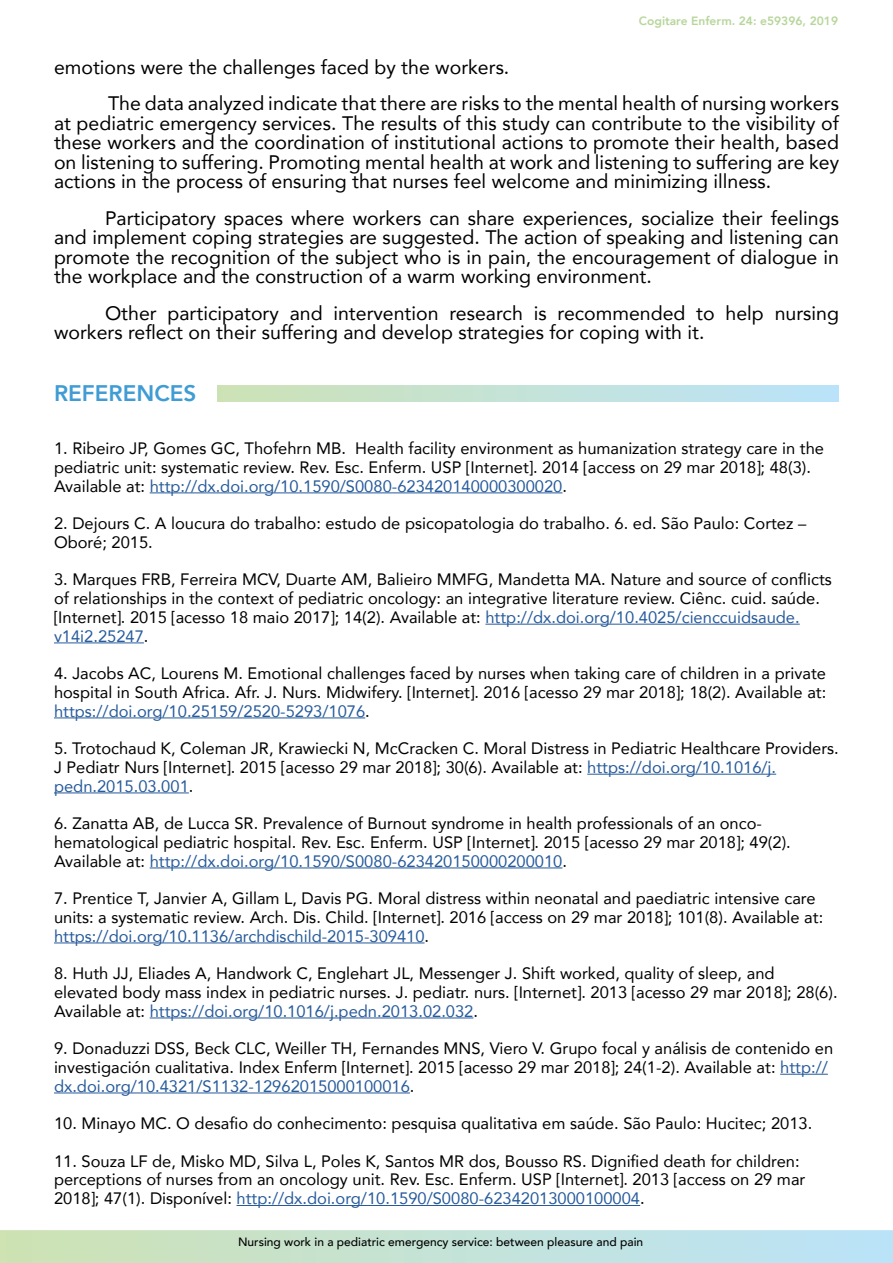
<style>
.page{position:relative;width:893px;height:1263px;background:#fff}
.page>*{position:absolute;margin:0;border:0;box-sizing:border-box;transform-origin:0 0}
.t1{font:800 22.5px "Avenir";color:#409cd4}
.t2{font:19.5px/19.5px "Avenir";color:#000}
.t3{font:16.5px/18.8px "Avenir";color:#000}
.t4{font:500 12px "Avenir";color:#000}
.t5{font:800 12px "Avenir";color:#b7d69b}
.s1{color:#275b9b}
</style>
<div class="page">
<svg style="left:0;top:1230px;width:893px;height:33px;background:#c4e2d6"></svg>
<div style="left:218px;top:385px;width:621px;height:16px;background:linear-gradient(to right,#cde2b5,#bae3fb)"></div>
<hr style="left:150px;top:492px;width:412px;height:1px;background:#275b9b">
<hr style="left:485px;top:624px;width:315px;height:1px;background:#275b9b">
<hr style="left:54px;top:642px;width:90px;height:1px;background:#275b9b">
<hr style="left:54px;top:717px;width:311px;height:1px;background:#275b9b">
<hr style="left:587px;top:774px;width:189px;height:1px;background:#275b9b">
<hr style="left:54px;top:792px;width:135px;height:1px;background:#275b9b">
<hr style="left:150px;top:867px;width:412px;height:1px;background:#275b9b">
<hr style="left:54px;top:942px;width:371px;height:1px;background:#275b9b">
<hr style="left:150px;top:1017px;width:323px;height:1px;background:#275b9b">
<hr style="left:780px;top:1074px;width:48px;height:1px;background:#275b9b">
<hr style="left:54px;top:1092px;width:356px;height:1px;background:#275b9b">
<hr style="left:237px;top:1205px;width:403px;height:1px;background:#275b9b">
<p class="t5" style="left:639px;top:12px;width:201px">Cogitare Enferm. 24: e59396, 2019</p>
<p class="t2" style="left:108px;top:48px;width:732px;line-height:36.5px;text-indent:-54px">emotions were the challenges faced by the workers.<br>The data analyzed indicate that there are risks to the mental health of nursing workers</p>
<p class="t2" style="left:54px;top:112px;width:787px;text-align:justify">at pediatric emergency services. The results of this study can contribute to the visibility of these workers and the coordination of institutional actions to promote their health, based on listening to suffering. Promoting mental health at work and listening to suffering are key actions in the process of ensuring that nurses feel welcome and minimizing illness.</p>
<p class="t2" style="left:54px;top:207px;width:786px;text-align:justify;text-indent:51px">Participatory spaces where workers can share experiences, socialize their feelings and implement coping strategies are suggested. The action of speaking and listening can promote the recognition of the subject who is in pain, the encouragement of dialogue in the workplace and the construction of a warm working environment.</p>
<p class="t2" style="left:54px;top:302px;width:786px;text-indent:51px">Other participatory and intervention research is recommended to help nursing workers reflect on their suffering and develop strategies for coping with it.</p>
<h1 class="t1" style="left:54px;top:376px;width:144px">REFERENCES</h1>
<p class="t3" style="left:54px;top:439px;width:771px">1. Ribeiro JP, Gomes GC, Thofehrn MB. Health facility environment as humanization strategy care in the pediatric unit: systematic review. Rev. Esc. Enferm. USP [Internet]. 2014 [access on 29 mar 2018]; 48(3).<br>Available at: <span class="s1">http://dx.doi.org/10.1590/S0080-623420140000300020</span>.</p>
<p class="t3" style="left:54px;top:514px;width:754px">2. Dejours C. A loucura do trabalho: estudo de psicopatologia do trabalho. 6. ed. São Paulo: Cortez –<br>Oboré; 2015.</p>
<p class="t3" style="left:54px;top:570px;width:779px">3. Marques FRB, Ferreira MCV, Duarte AM, Balieiro MMFG, Mandetta MA. Nature and source of conflicts of relationships in the context of pediatric oncology: an integrative literature review. Ciênc. cuid. saúde. [Internet]. 2015 [acesso 18 maio 2017]; 14(2). Available at: <span class="s1">http://dx.doi.org/10.4025/cienccuidsaude. v14i2.25247</span>.</p>
<p class="t3" style="left:54px;top:663px;width:774px;text-align:justify">4. Jacobs AC, Lourens M. Emotional challenges faced by nurses when taking care of children in a private hospital in South Africa. Afr. J. Nurs. Midwifery. [Internet]. 2016 [acesso 29 mar 2018]; 18(2). Available at: <span class="s1">https://doi.org/10.25159/2520-5293/1076</span>.</p>
<p class="t3" style="left:54px;top:738px;width:786px">5. Trotochaud K, Coleman JR, Krawiecki N, McCracken C. Moral Distress in Pediatric Healthcare Providers.<br>J Pediatr Nurs [Internet]. 2015 [acesso 29 mar 2018]; 30(6). Available at: <span class="s1">https://doi.org/10.1016/j. pedn.2015.03.001</span>.</p>
<p class="t3" style="left:54px;top:813px;width:738px">6. Zanatta AB, de Lucca SR. Prevalence of Burnout syndrome in health professionals of an onco&shy;hematological pediatric hospital. Rev. Esc. Enferm. USP [Internet]. 2015 [acesso 29 mar 2018]; 49(2).<br>Available at: <span class="s1">http://dx.doi.org/10.1590/S0080-623420150000200010</span>.</p>
<p class="t3" style="left:54px;top:888px;width:771px">7. Prentice T, Janvier A, Gillam L, Davis PG. Moral distress within neonatal and paediatric intensive care units: a systematic review. Arch. Dis. Child. [Internet]. 2016 [access on 29 mar 2018]; 101(8). Available at: <span class="s1">https://doi.org/10.1136/archdischild-2015-309410</span>.</p>
<p class="t3" style="left:54px;top:963px;width:785px">8. Huth JJ, Eliades A, Handwork C, Englehart JL, Messenger J. Shift worked, quality of sleep, and elevated body mass index in pediatric nurses. J. pediatr. nurs. [Internet]. 2013 [acesso 29 mar 2018]; 28(6).<br>Available at: <span class="s1">https://doi.org/10.1016/j.pedn.2013.02.032</span>.</p>
<p class="t3" style="left:54px;top:1038px;width:781px">9. Donaduzzi DSS, Beck CLC, Weiller TH, Fernandes MNS, Viero V. Grupo focal y análisis de contenido en investigación cualitativa. Index Enferm [Internet]. 2015 [acesso 29 mar 2018]; 24(1-2). Available at: <span class="s1">http:// dx.doi.org/10.4321/S1132-12962015000100016</span>.</p>
<p class="t3" style="left:54px;top:1113px;width:760px">10. Minayo MC. O desafio do conhecimento: pesquisa qualitativa em saúde. São Paulo: Hucitec; 2013.</p>
<p class="t3" style="left:54px;top:1151px;width:753px">11. Souza LF de, Misko MD, Silva L, Poles K, Santos MR dos, Bousso RS. Dignified death for children: perceptions of nurses from an oncology unit. Rev. Esc. Enferm. USP [Internet]. 2013 [access on 29 mar<br>2018]; 47(1). Disponível: <span class="s1">http://dx.doi.org/10.1590/S0080-62342013000100004</span>.</p>
<p class="t4" style="left:238px;top:1232px;width:407px">Nursing work in a pediatric emergency service: between pleasure and pain</p>
</div>
